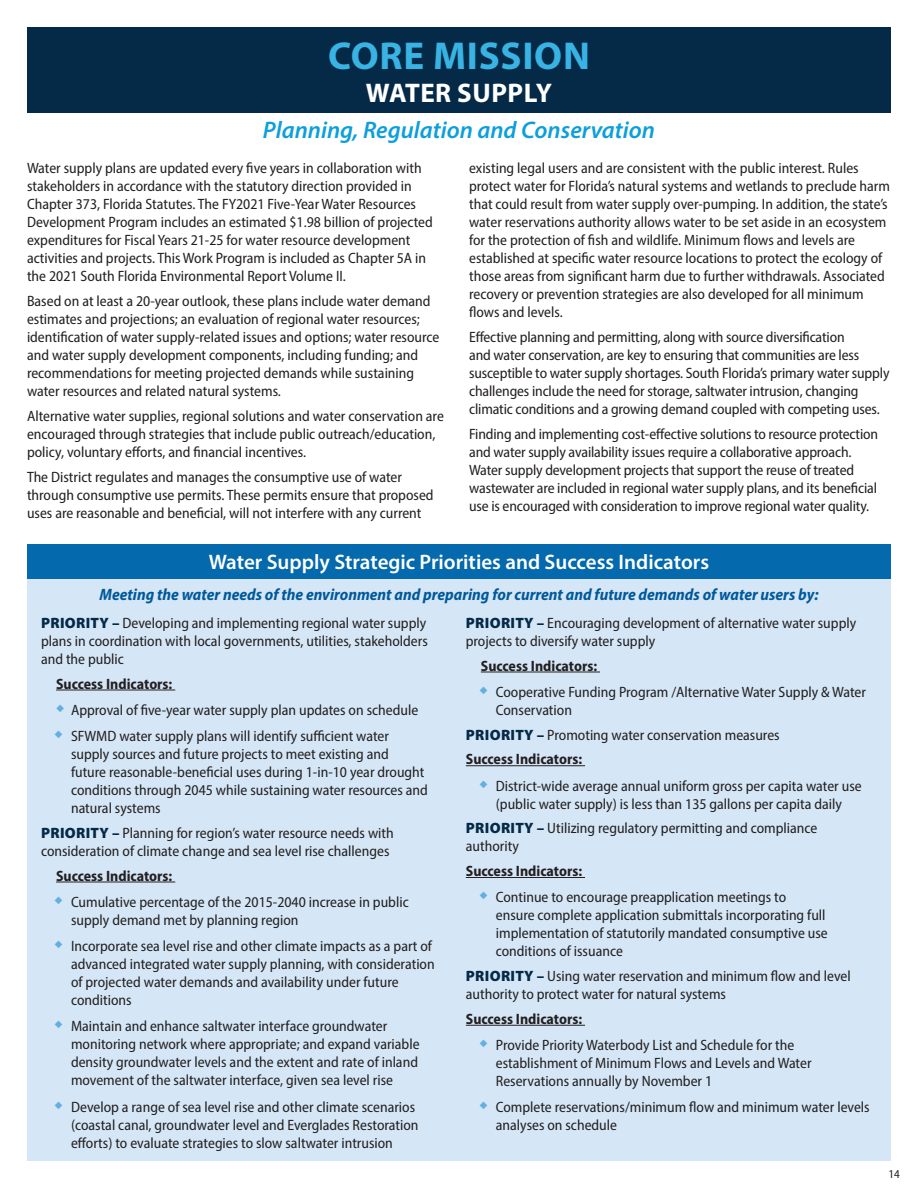
<style>
.page{position:relative;width:918px;height:1188px;background:#fff}
.page>*{position:absolute;margin:0;border:0;box-sizing:border-box;transform-origin:0 0}
.t1{font:700 39px "Myriad Pro";letter-spacing:.02em;color:#38b3e4}
.t2{font:700 27px "Myriad Pro";letter-spacing:.02em;color:#fff}
.t3{font:italic 600 24px "Myriad Pro";color:#0c9fdc}
.t4{font:600 21px "Myriad Pro";color:#fff}
.t5{font:italic 700 semi-condensed 16.5px "Myriad Pro";color:#00599b}
.t6{font:semi-condensed 15px/18px "Myriad Pro";color:#231f20}
.t7{font:700 semi-condensed 15px "Myriad Pro";color:#231f20}
.t8{font:semi-condensed 12px "Myriad Pro";color:#231f20}
.s1{font-weight:900;font-stretch:normal;color:#042a47}
.s2{font-weight:700}
</style>
<div class="page">
<div style="left:27px;top:27px;width:864px;height:85px;background:#042a47"></div>
<div style="left:27px;top:566px;width:864px;height:595px;background:#d5e7f6"></div>
<hr style="left:56px;top:690px;width:119px;height:1px;background:#231f20">
<hr style="left:56px;top:882px;width:119px;height:1px;background:#231f20">
<hr style="left:481px;top:672px;width:119px;height:1px;background:#231f20">
<hr style="left:466px;top:765px;width:119px;height:1px;background:#231f20">
<hr style="left:466px;top:877px;width:119px;height:1px;background:#231f20">
<hr style="left:466px;top:1025px;width:119px;height:1px;background:#231f20">
<div style="left:27px;top:544px;width:864px;height:35px;background:#0469ad"></div>
<h1 class="t1" style="left:328px;top:30px;width:263px">CORE MISSION</h1>
<h2 class="t2" style="left:366px;top:75px;width:188px">WATER SUPPLY</h2>
<h3 class="t3" style="left:263px;top:114px;width:394px">Planning, Regulation and Conservation</h3>
<p class="t6" style="left:27px;top:159px;width:407px">Water supply plans are updated every five years in collaboration with stakeholders in accordance with the statutory direction provided in Chapter 373, Florida Statutes. The FY2021 Five-Year Water Resources Development Program includes an estimated $1.98 billion of projected expenditures for Fiscal Years 21-25 for water resource development activities and projects. This Work Program is included as Chapter 5A in the 2021 South Florida Environmental Report Volume II.</p>
<p class="t6" style="left:27px;top:292px;width:414px">Based on at least a 20-year outlook, these plans include water demand estimates and projections; an evaluation of regional water resources; identification of water supply-related issues and options; water resource and water supply development components, including funding; and recommendations for meeting projected demands while sustaining water resources and related natural systems.</p>
<p class="t6" style="left:27px;top:407px;width:418px">Alternative water supplies, regional solutions and water conservation are encouraged through strategies that include public outreach/education, policy, voluntary efforts, and financial incentives.</p>
<p class="t6" style="left:27px;top:467px;width:408px">The District regulates and manages the consumptive use of water through consumptive use permits. These permits ensure that proposed uses are reasonable and beneficial, will not interfere with any current</p>
<p class="t6" style="left:469px;top:159px;width:422px">existing legal users and are consistent with the public interest. Rules protect water for Florida’s natural systems and wetlands to preclude harm that could result from water supply over-pumping. In addition, the state’s water reservations authority allows water to be set aside in an ecosystem for the protection of fish and wildlife. Minimum flows and levels are established at specific water resource locations to protect the ecology of those areas from significant harm due to further withdrawals. Associated recovery or prevention strategies are also developed for all minimum flows and levels.</p>
<p class="t6" style="left:469px;top:328px;width:422px">Effective planning and permitting, along with source diversification<br>and water conservation, are key to ensuring that communities are less susceptible to water supply shortages. South Florida’s primary water supply challenges include the need for storage, saltwater intrusion, changing climatic conditions and a growing demand coupled with competing uses.</p>
<p class="t6" style="left:469px;top:425px;width:411px">Finding and implementing cost-effective solutions to resource protection and water supply availability issues require a collaborative approach.<br>Water supply development projects that support the reuse of treated wastewater are included in regional water supply plans, and its beneficial use is encouraged with consideration to improve regional water quality.</p>
<h3 class="t4" style="left:209px;top:549px;width:502px">Water Supply Strategic Priorities and Success Indicators</h3>
<p class="t5" style="left:100px;top:584px;width:720px">Meeting the water needs of the environment and preparing for current and future demands of water users by:</p>
<p class="t6" style="left:41px;top:614px;width:388px;text-align:justify"><span class="s1">PRIORITY –</span> Developing and implementing regional water supply plans in coordination with local governments, utilities, stakeholders and the public</p>
<p class="t7" style="left:56px;top:674px;width:118px">Success Indicators:</p>
<p class="t6" style="left:56px;top:701px;width:364px"><sup>◆</sup> Approval of five-year water supply plan updates on schedule</p>
<p class="t6" style="left:71px;top:727px;width:358px;text-indent:-16px"><sup>◆</sup> SFWMD water supply plans will identify sufficient water supply sources and future projects to meet existing and<br>future reasonable-beneficial uses during 1-in-10 year drought conditions through 2045 while sustaining water resources and natural systems</p>
<p class="t6" style="left:41px;top:824px;width:354px"><span class="s1">PRIORITY –</span> Planning for region’s water resource needs with consideration of climate change and sea level rise challenges</p>
<p class="t7" style="left:56px;top:866px;width:118px">Success Indicators:</p>
<p class="t6" style="left:71px;top:893px;width:339px;text-indent:-16px"><sup>◆</sup> Cumulative percentage of the 2015-2040 increase in public supply demand met by planning region</p>
<p class="t6" style="left:71px;top:937px;width:365px;text-indent:-16px"><sup>◆</sup> Incorporate sea level rise and other climate impacts as a part of advanced integrated water supply planning, with consideration of projected water demands and availability under future conditions</p>
<p class="t6" style="left:71px;top:1017px;width:350px;text-indent:-16px"><sup>◆</sup> Maintain and enhance saltwater interface groundwater monitoring network where appropriate; and expand variable density groundwater levels and the extent and rate of inland movement of the saltwater interface, given sea level rise</p>
<p class="t6" style="left:71px;top:1097px;width:349px;text-indent:-16px"><sup>◆</sup> Develop a range of sea level rise and other climate scenarios (coastal canal, groundwater level and Everglades Restoration efforts) to evaluate strategies to slow saltwater intrusion</p>
<p class="t6" style="left:466px;top:614px;width:392px"><span class="s1">PRIORITY –</span> Encouraging development of alternative water supply projects to diversify water supply</p>
<p class="t7" style="left:481px;top:656px;width:118px">Success Indicators:</p>
<p class="t6" style="left:496px;top:683px;width:372px;text-indent:-16px"><sup>◆</sup> Cooperative Funding Program /Alternative Water Supply &amp; Water<br>Conservation</p>
<p class="t6" style="left:466px;top:722px;width:315px;line-height:24.8px"><span class="s1">PRIORITY –</span> Promoting water conservation measures<br><span class="s2">Success Indicators:</span></p>
<p class="t6" style="left:479px;top:776px;width:384px;text-align:center"><sup>◆</sup> District-wide average annual uniform gross per capita water use (public water supply) is less than 135 gallons per capita daily</p>
<p class="t6" style="left:466px;top:819px;width:353px"><span class="s1">PRIORITY –</span> Utilizing regulatory permitting and compliance authority</p>
<p class="t7" style="left:466px;top:861px;width:118px">Success Indicators:</p>
<p class="t6" style="left:496px;top:888px;width:333px;text-indent:-16px"><sup>◆</sup> Continue to encourage preapplication meetings to ensure complete application submittals incorporating full implementation of statutorily mandated consumptive use conditions of issuance</p>
<p class="t6" style="left:466px;top:967px;width:386px"><span class="s1">PRIORITY –</span> Using water reservation and minimum flow and level authority to protect water for natural systems</p>
<p class="t7" style="left:466px;top:1009px;width:118px">Success Indicators:</p>
<p class="t6" style="left:496px;top:1036px;width:317px;text-indent:-16px"><sup>◆</sup> Provide Priority Waterbody List and Schedule for the establishment of Minimum Flows and Levels and Water<br>Reservations annually by November 1</p>
<p class="t6" style="left:496px;top:1098px;width:375px;text-indent:-16px"><sup>◆</sup> Complete reservations/minimum flow and minimum water levels analyses on schedule</p>
<p class="t8" style="left:889px;top:1166px;width:13px">14</p>
</div>
